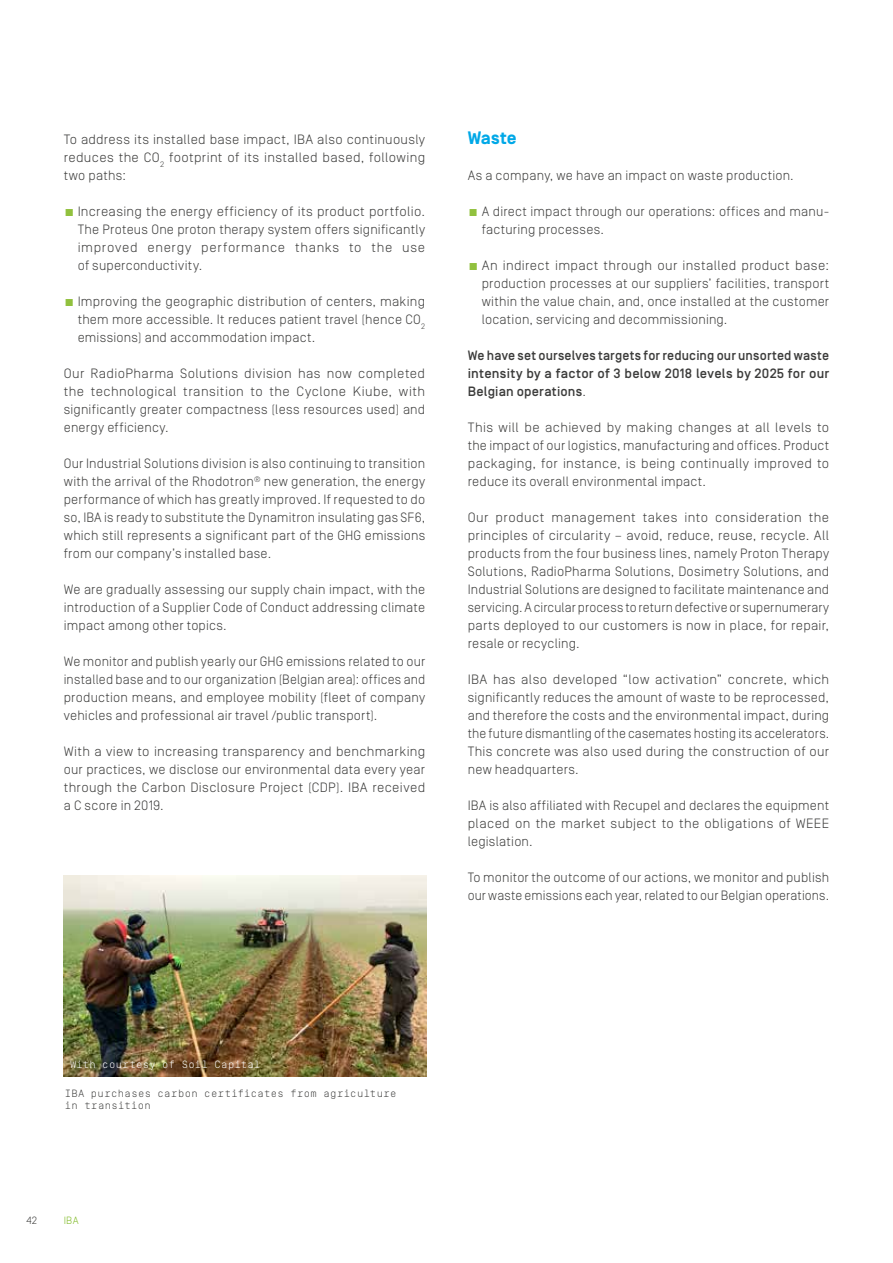
<style>
.page{position:relative;width:893px;height:1263px;background:#fff}
.page>*{position:absolute;margin:0;border:0;box-sizing:border-box;transform-origin:0 0}
.t1{font:700 18px "Simplon Norm";letter-spacing:.005em;color:#00a8e7}
.t2{font:300 13.5px/18px "Simplon Norm";letter-spacing:.015em;color:#3c3c3b;text-align:justify}
.t3{font:500 13.5px/18px "Simplon Norm";letter-spacing:.02em;color:#3c3c3b;text-align:justify}
.t4{font:300 10.5px/12px "Simplon Mono";letter-spacing:.035em;color:#3c3c3b}
.t5{font:300 10.5px "Simplon Mono";letter-spacing:.03em;color:#fff}
.t6{font:300 10.5px "Simplon Norm";color:#80ba27}
.t7{font:300 10.5px "Simplon Norm";color:#3c3c3b}
.s1{color:#91c13e}
.s2{font-weight:300}
</style>
<div class="page">
<img style="left:64px;top:875px;width:362px;height:202px">
<p class="t2" style="left:64px;top:131px;width:363px">To address its installed base impact, IBA also continuously reduces the CO<sub>2</sub> footprint of its installed based, following two paths:</p>
<p class="t2" style="left:78px;top:203px;width:349px;text-indent:-14px"><span class="s1">■</span> Increasing the energy efficiency of its product portfolio.<br>The Proteus One proton therapy system offers significantly improved energy performance thanks to the use of superconductivity.</p>
<p class="t2" style="left:78px;top:293px;width:349px;text-indent:-14px"><span class="s1">■</span> Improving the geographic distribution of centers, making them more accessible. It reduces patient travel (hence CO<sub>2 </sub>emissions) and accommodation impact.</p>
<p class="t2" style="left:64px;top:365px;width:363px">Our RadioPharma Solutions division has now completed the technological transition to the Cyclone Kiube, with significantly greater compactness (less resources used) and energy efficiency.</p>
<p class="t2" style="left:64px;top:455px;width:363px">Our Industrial Solutions division is also continuing to transition with the arrival of the Rhodotron<sup>®</sup> new generation, the energy performance of which has greatly improved. If requested to do so, IBA is ready to substitute the Dynamitron insulating gas SF6, which still represents a significant part of the GHG emissions from our company’s installed base.</p>
<p class="t2" style="left:64px;top:581px;width:363px">We are gradually assessing our supply chain impact, with the introduction of a Supplier Code of Conduct addressing climate impact among other topics.</p>
<p class="t2" style="left:64px;top:653px;width:363px">We monitor and publish yearly our GHG emissions related to our installed base and to our organization (Belgian area): offices and production means, and employee mobility (fleet of company vehicles and professional air travel /public transport).</p>
<p class="t2" style="left:64px;top:743px;width:363px">With a view to increasing transparency and benchmarking our practices, we disclose our environmental data every year through the Carbon Disclosure Project (CDP). IBA received a C score in 2019.</p>
<h1 class="t1" style="left:468px;top:128px;width:50px">Waste</h1>
<p class="t2" style="left:468px;top:167px;width:328px">As a company, we have an impact on waste production.</p>
<p class="t2" style="left:482px;top:203px;width:349px;text-indent:-14px"><span class="s1">■</span> A direct impact through our operations: offices and manu&shy;facturing processes.</p>
<p class="t2" style="left:482px;top:257px;width:349px;text-indent:-14px"><span class="s1">■</span> An indirect impact through our installed product base: production processes at our suppliers’ facilities, transport within the value chain, and, once installed at the customer location, servicing and decommissioning.</p>
<p class="t3" style="left:468px;top:347px;width:363px">We have set ourselves targets for reducing our unsorted waste intensity by a factor of 3 below 2018 levels by 2025 for our Belgian operations<span class="s2">.</span></p>
<p class="t2" style="left:468px;top:419px;width:363px">This will be achieved by making changes at all levels to the impact of our logistics, manufacturing and offices. Product packaging, for instance, is being continually improved to reduce its overall environmental impact.</p>
<p class="t2" style="left:468px;top:509px;width:363px">Our product management takes into consideration the principles of circularity – avoid, reduce, reuse, recycle. All products from the four business lines, namely Proton Therapy Solutions, RadioPharma Solutions, Dosimetry Solutions, and Industrial Solutions are designed to facilitate maintenance and servicing. A circular process to return defective or supernumerary parts deployed to our customers is now in place, for repair, resale or recycling.</p>
<p class="t2" style="left:468px;top:671px;width:363px">IBA has also developed “low activation” concrete, which significantly reduces the amount of waste to be reprocessed, and therefore the costs and the environmental impact, during the future dismantling of the casemates hosting its accelerators.<br>This concrete was also used during the construction of our new headquarters.</p>
<p class="t2" style="left:468px;top:797px;width:363px">IBA is also affiliated with Recupel and declares the equipment placed on the market subject to the obligations of WEEE legislation.</p>
<p class="t2" style="left:468px;top:869px;width:363px">To monitor the outcome of our actions, we monitor and publish our waste emissions each year, related to our Belgian operations.</p>
<p class="t5" style="left:70px;top:1059px;width:192px">With courtesy of Soil Capital</p>
<p class="t4" style="left:65px;top:1088px;width:333px">IBA purchases carbon certificates from agriculture in transition</p>
<p class="t7" style="left:27px;top:1215px;width:12px">42</p>
<p class="t6" style="left:64px;top:1215px;width:16px">IBA</p>
</div>
